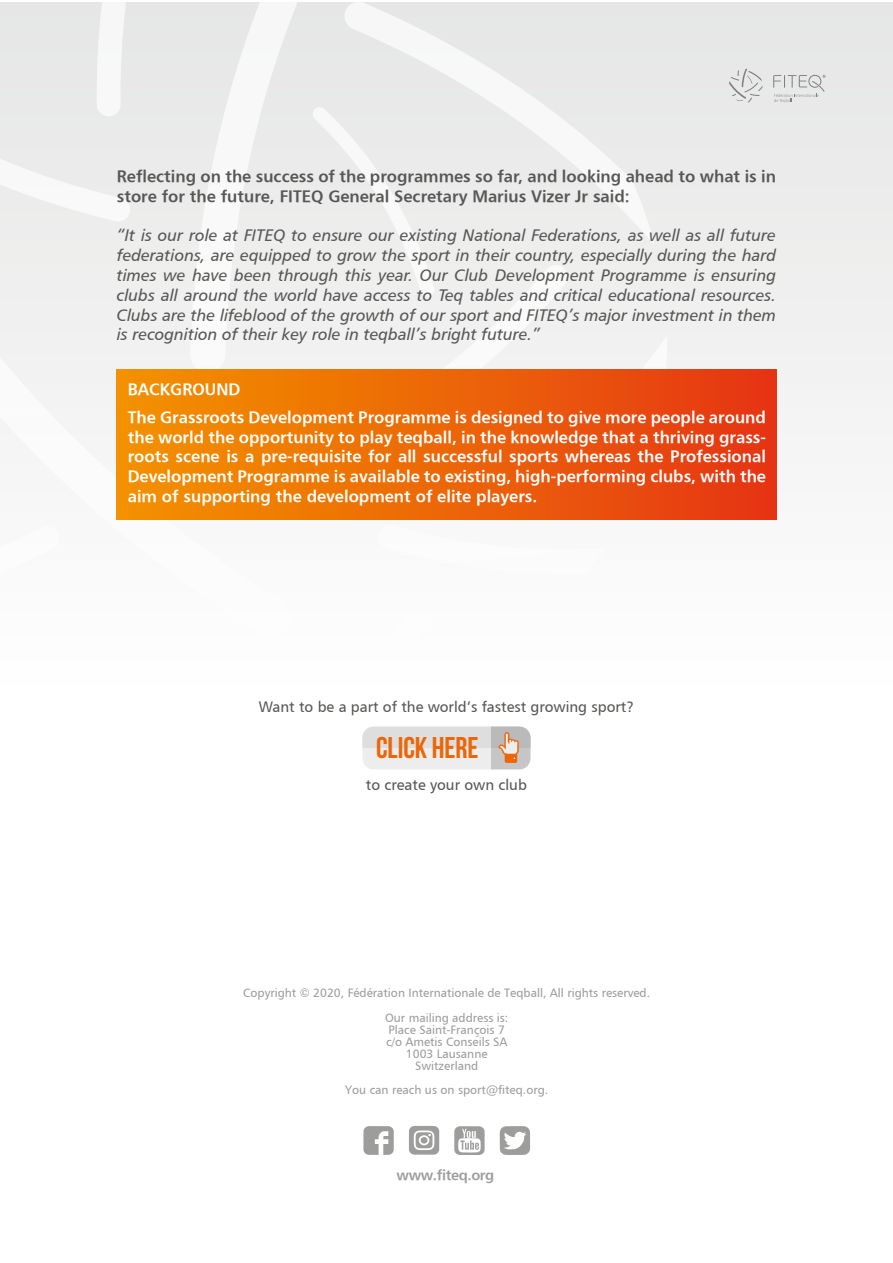
<style>
.page{position:relative;width:893px;height:1263px;background:#fff}
.page>*{position:absolute;margin:0;border:0;box-sizing:border-box;transform-origin:0 0}
.t1{font:30px "Bebas Neue";letter-spacing:-.005em;color:#ec6608}
.t2{font:16.5px/19.8px "H Humanist 777 BT Italic";color:#575756;text-align:justify}
.t3{font:16.5px/19.8px "H Humanist 777 BT Bold";color:#fff}
.t4{font:16.5px/19.8px "H Humanist 777 BT Bold";color:#575756}
.t5{font:15px "H Humanist 777 BT";color:#575756}
.t6{font:14.4px "H Humanist 777 BT Bold";letter-spacing:-.025em;color:#9d9d9c}
.t7{font:12px/12px "H Humanist 777 BT";color:#9d9d9c;text-align:center}
</style>
<div class="page">
<div style="left:0;top:2px;width:893px;height:1261px;background:linear-gradient(to bottom,#eae9e9,#fff)"></div>
<svg style="left:377px;top:525px;width:228px;height:49px"></svg>
<svg style="left:569px;top:335px;width:98px;height:34px"></svg>
<svg style="left:298px;top:265px;width:271px;height:104px"></svg>
<svg style="left:312px;top:107px;width:123px;height:191px"></svg>
<svg style="left:46px;top:647px;width:175px;height:42px"></svg>
<svg style="left:96px;top:2px;width:30px;height:115px"></svg>
<svg style="left:343px;top:2px;width:312px;height:243px"></svg>
<svg style="left:0;top:159px;width:131px;height:64px"></svg>
<svg style="left:0;top:357px;width:293px;height:282px"></svg>
<svg style="left:190px;top:2px;width:108px;height:367px"></svg>
<svg style="left:729px;top:69px;width:34px;height:33px"></svg>
<svg style="left:773px;top:75px;width:52px;height:28px"></svg>
<div style="left:117px;top:369px;width:659px;height:150px;background:linear-gradient(to right,#f39400,#e53613)"></div>
<svg style="left:363px;top:1126px;width:31px;height:29px"></svg>
<svg style="left:409px;top:1126px;width:30px;height:29px"></svg>
<svg style="left:454px;top:1126px;width:31px;height:29px"></svg>
<svg style="left:500px;top:1126px;width:30px;height:29px"></svg>
<svg style="left:320px;top:611px;width:210px;height:158px"></svg>
<p class="t4" style="left:117px;top:166px;width:661px">Reflecting on the success of the programmes so far, and looking ahead to what is in store for the future, FITEQ General Secretary Marius Vizer Jr said:</p>
<p class="t2" style="left:117px;top:225px;width:661px">“It is our role at FITEQ to ensure our existing National Federations, as well as all future federations, are equipped to grow the sport in their country, especially during the hard times we have been through this year. Our Club Development Programme is ensuring clubs all around the world have access to Teq tables and critical educational resources.<br>Clubs are the lifeblood of the growth of our sport and FITEQ’s major investment in them is recognition of their key role in teqball’s bright future.”</p>
<p class="t3" style="left:128px;top:376px;width:640px;line-height:27.3px">BACKGROUND<br>The Grassroots Development Programme is designed to give more people around</p>
<p class="t3" style="left:128px;top:426px;width:640px;text-align:justify">the world the opportunity to play teqball, in the knowledge that a thriving grass&shy;roots scene is a pre-requisite for all successful sports whereas the Professional Development Programme is available to existing, high-performing clubs, with the aim of supporting the development of elite players.</p>
<p class="t5" style="left:259px;top:697px;width:377px">Want to be a part of the world’s fastest growing sport?</p>
<h1 class="t1" style="left:376px;top:732px;width:104px">CLICK HERE</h1>
<p class="t5" style="left:366px;top:775px;width:163px">to create your own club</p>
<p class="t7" style="left:243px;top:979px;width:408px;line-height:25.5px">Copyright © 2020, Fédération Internationale de Teqball, All rights reserved.<br>Our mailing address is:</p>
<p class="t7" style="left:386px;top:1024px;width:123px">Place Saint-François 7 c/o Ametis Conseils SA<br>1003 Lausanne<br>Switzerland</p>
<p class="t7" style="left:345px;top:1084px;width:205px">You can reach us on sport@fiteq.org.</p>
<p class="t6" style="left:397px;top:1166px;width:99px">www.fiteq.org</p>
</div>
